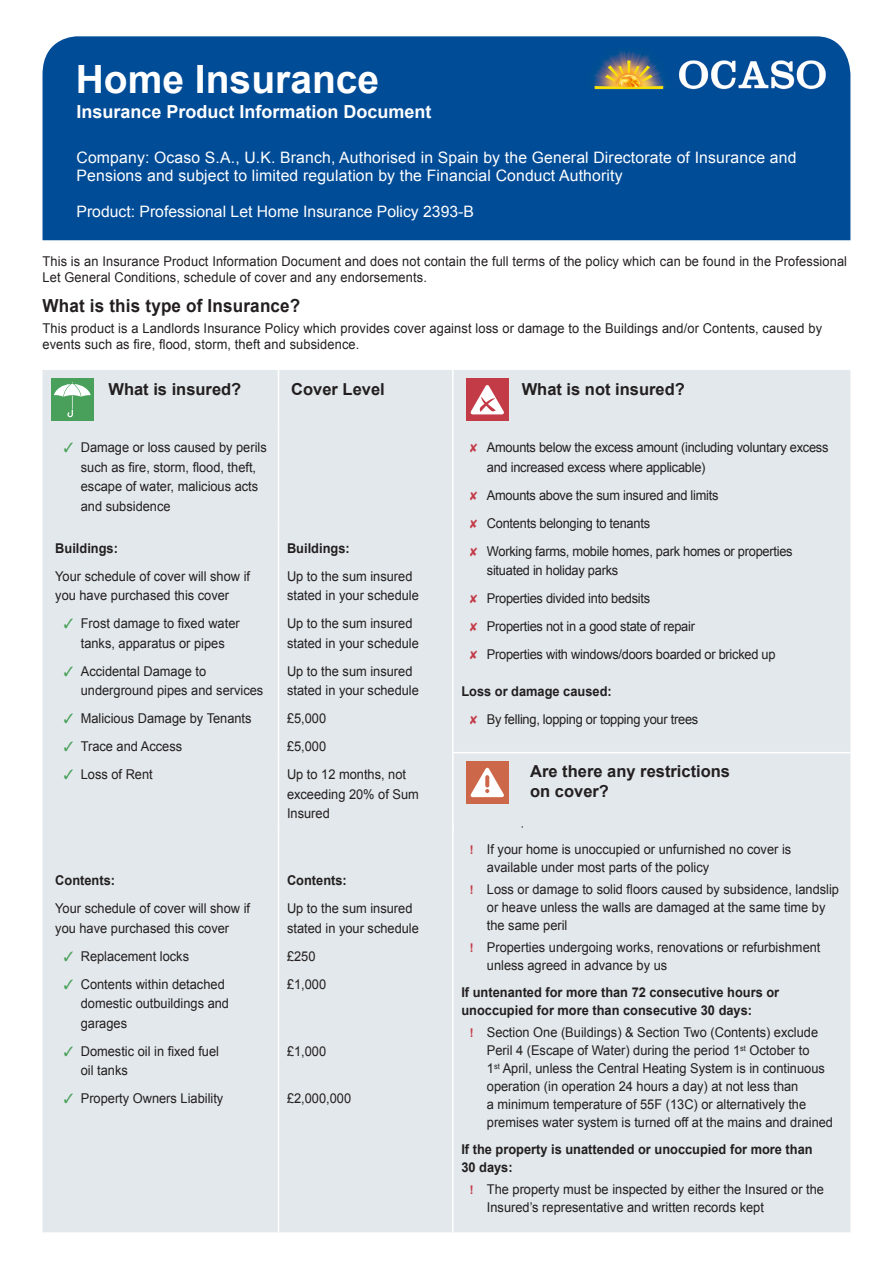
<style>
.page{position:relative;width:893px;height:1263px;background:#fff}
.page>*{position:absolute;margin:0;border:0;box-sizing:border-box;transform-origin:0 0}
.t1{font:700 39px "Arial";color:#fff}
.t2{font:700 18px "Arial";color:#fff}
.t3{font:700 18px "Arial";letter-spacing:.01em;color:#231f20;scale:.95 1}
.t4{font:700 16.5px/19.8px "Arial";color:#231f20}
.t5{font:15.75px/18px "Arial";letter-spacing:.01em;color:#fff}
.t6{font:13.5px/19.5px "Arial";color:#231f20;scale:.95 1}
.t7{font:13.5px/28px "Arial";letter-spacing:-.02em;color:#231f20;scale:.95 1}
.t8{font:700 13.5px/18px "Arial";color:#231f20;scale:.95 1}
.s1{color:#48a05a}
.s2{color:#c43b48}
.s3{font-weight:700}
.s4{font-weight:700;font-size:12px;color:#c43b48}
</style>
<div class="page">
<div style="left:43px;top:370px;width:807px;height:862px;background:#e2e8eb"></div>
<hr style="left:452px;top:752px;width:70px;height:1px;background:#fff">
<svg style="left:522px;top:752px;width:14px;height:1px"></svg>
<hr style="left:536px;top:752px;width:314px;height:1px;background:#fff">
<hr style="left:278px;top:429px;width:1px;height:97px;background:#fff">
<hr style="left:452px;top:429px;width:2px;height:97px;background:#fff">
<hr style="left:278px;top:526px;width:1px;height:227px;background:#fff">
<hr style="left:452px;top:526px;width:2px;height:226px;background:#fff">
<hr style="left:278px;top:753px;width:1px;height:74px;background:#fff">
<hr style="left:452px;top:753px;width:2px;height:74px;background:#fff">
<hr style="left:278px;top:827px;width:1px;height:405px;background:#fff">
<hr style="left:452px;top:827px;width:2px;height:405px;background:#fff">
<hr style="left:278px;top:370px;width:1px;height:59px;background:#fff">
<hr style="left:452px;top:370px;width:2px;height:59px;background:#fff">
<div style="left:51px;top:378px;width:43px;height:43px;background:#48a05a"></div>
<svg style="left:54px;top:382px;width:37px;height:35px"></svg>
<div style="left:466px;top:378px;width:43px;height:43px;background:#c43b48"></div>
<svg style="left:470px;top:385px;width:34px;height:29px"></svg>
<div style="left:466px;top:761px;width:43px;height:43px;background:#cd6749"></div>
<svg style="left:470px;top:768px;width:34px;height:29px"></svg>
<div style="left:43px;top:36px;width:807px;height:204px;background:#004c97"></div>
<img style="left:587px;top:47px;width:249px;height:57px">
<h1 class="t1" style="left:76px;top:53px;width:305px">Home Insurance</h1>
<h2 class="t2" style="left:77px;top:100px;width:357px">Insurance Product Information Document</h2>
<p class="t5" style="left:77px;top:149px;width:721px">Company: Ocaso S.A., U.K. Branch, Authorised in Spain by the General Directorate of Insurance and<br>Pensions and subject to limited regulation by the Financial Conduct Authority</p>
<p class="t5" style="left:77px;top:203px;width:399px">Product: Professional Let Home Insurance Policy 2393-B</p>
<p class="t6" style="left:43px;top:253px;width:848px;line-height:16.2px">This is an Insurance Product Information Document and does not contain the full terms of the policy which can be found in the Professional<br>Let General Conditions, schedule of cover and any endorsements.</p>
<h2 class="t3" style="left:43px;top:294px;width:273px">What is this type of Insurance?</h2>
<p class="t6" style="left:43px;top:320px;width:822px;line-height:16.2px">This product is a Landlords Insurance Policy which provides cover against loss or damage to the Buildings and/or Contents, caused by events such as fire, flood, storm, theft and subsidence.</p>
<p class="t4" style="left:108px;top:380px;width:134px">What is insured?</p>
<p class="t4" style="left:291px;top:380px;width:95px">Cover Level</p>
<p class="t4" style="left:522px;top:380px;width:165px">What is not insured?</p>
<p class="t6" style="left:81px;top:438px;width:197px;text-indent:-17px"><span class="s1">✓</span> Damage or loss caused by perils such as fire, storm, flood, theft, escape of water, malicious acts and subsidence</p>
<p class="t7" style="left:487px;top:438px;width:361px;line-height:19.5px;text-indent:-17px"><span class="s2">✘</span> Amounts below the excess amount (including voluntary excess and increased excess where applicable)</p>
<p class="t7" style="left:470px;top:481px;width:341px"><span class="s2">✘</span> Amounts above the sum insured and limits<br><span class="s2">✘</span> Contents belonging to tenants<br><span class="s2">✘</span> Working farms, mobile homes, park homes or properties</p>
<p class="t7" style="left:470px;top:556px;width:323px;text-indent:17px">situated in holiday parks<br><span class="s2">✘</span> Properties divided into bedsits<br><span class="s2">✘</span> Properties not in a good state of repair<br><span class="s2">✘</span> Properties with windows/doors boarded or bricked up</p>
<p class="t7" style="left:470px;top:677px;width:242px;text-indent:-8px"><span class="s3">Loss or damage caused:<br></span><span class="s2">✘</span> By felling, lopping or topping your trees</p>
<p class="t8" style="left:287px;top:539px;width:68px">Buildings:</p>
<p class="t6" style="left:287px;top:566px;width:140px">Up to the sum insured stated in your schedule</p>
<p class="t6" style="left:287px;top:614px;width:140px">Up to the sum insured stated in your schedule</p>
<p class="t6" style="left:287px;top:661px;width:140px">Up to the sum insured stated in your schedule</p>
<p class="t6" style="left:287px;top:704px;width:127px;line-height:28px">£5,000<br>£5,000<br>Up to 12 months, not</p>
<p class="t6" style="left:287px;top:784px;width:140px">exceeding 20% of Sum<br>Insured</p>
<p class="t8" style="left:55px;top:539px;width:68px">Buildings:</p>
<p class="t6" style="left:55px;top:566px;width:207px">Your schedule of cover will show if you have purchased this cover</p>
<p class="t6" style="left:64px;top:614px;width:187px;text-align:center"><span class="s1">✓</span> Frost damage to fixed water tanks, apparatus or pipes</p>
<p class="t6" style="left:81px;top:661px;width:194px;text-indent:-17px"><span class="s1">✓</span> Accidental Damage to underground pipes and services</p>
<p class="t6" style="left:64px;top:709px;width:199px"><span class="s1">✓</span> Malicious Damage by Tenants</p>
<p class="t6" style="left:64px;top:737px;width:126px"><span class="s1">✓</span> Trace and Access</p>
<p class="t6" style="left:64px;top:765px;width:95px"><span class="s1">✓</span> Loss of Rent</p>
<p class="t4" style="left:530px;top:762px;width:201px">Are there any restrictions on cover?</p>
<p class="t8" style="left:55px;top:872px;width:64px">Contents:</p>
<p class="t6" style="left:55px;top:899px;width:207px">Your schedule of cover will show if you have purchased this cover</p>
<p class="t6" style="left:64px;top:946px;width:133px"><span class="s1">✓</span> Replacement locks</p>
<p class="t6" style="left:81px;top:974px;width:158px;text-indent:-17px"><span class="s1">✓</span> Contents within detached domestic outbuildings and garages</p>
<p class="t6" style="left:81px;top:1041px;width:147px;text-indent:-17px"><span class="s1">✓</span> Domestic oil in fixed fuel oil tanks</p>
<p class="t6" style="left:64px;top:1089px;width:169px"><span class="s1">✓</span> Property Owners Liability</p>
<p class="t8" style="left:287px;top:872px;width:64px">Contents:</p>
<p class="t6" style="left:287px;top:899px;width:140px">Up to the sum insured stated in your schedule</p>
<p class="t6" style="left:287px;top:942px;width:43px;line-height:28px">£250 £1,000</p>
<p class="t6" style="left:287px;top:1041px;width:43px">£1,000</p>
<p class="t6" style="left:287px;top:1089px;width:69px">£2,000,000</p>
<p class="t6" style="left:487px;top:840px;width:322px;line-height:18px;text-indent:-17px"><span class="s4">!</span> If your home is unoccupied or unfurnished no cover is available under most parts of the policy</p>
<p class="t6" style="left:487px;top:880px;width:372px;line-height:18px;text-indent:-17px"><span class="s4">!</span> Loss or damage to solid floors caused by subsidence, landslip or heave unless the walls are damaged at the same time by the same peril</p>
<p class="t6" style="left:487px;top:939px;width:353px;line-height:18px;text-indent:-17px"><span class="s4">!</span> Properties undergoing works, renovations or refurbishment unless agreed in advance by us</p>
<p class="t8" style="left:461px;top:983px;width:336px">If untenanted for more than 72 consecutive hours or unoccupied for more than consecutive 30 days:</p>
<p class="t6" style="left:487px;top:1023px;width:366px;line-height:18px;text-indent:-17px"><span class="s4">!</span> Section One (Buildings) &amp; Section Two (Contents) exclude Peril 4 (Escape of Water) during the period 1<sup>st</sup> October to<br>1<sup>st</sup> April, unless the Central Heating System is in continuous operation (in operation 24 hours a day) at not less than<br>a minimum temperature of 55F (13C) or alternatively the premises water system is turned off at the mains and drained</p>
<p class="t8" style="left:461px;top:1140px;width:371px">If the property is unattended or unoccupied for more than<br>30 days:</p>
<p class="t6" style="left:487px;top:1180px;width:356px;line-height:18px;text-indent:-17px"><span class="s4">!</span> The property must be inspected by either the Insured or the<br>Insured’s representative and written records kept</p>
</div>
